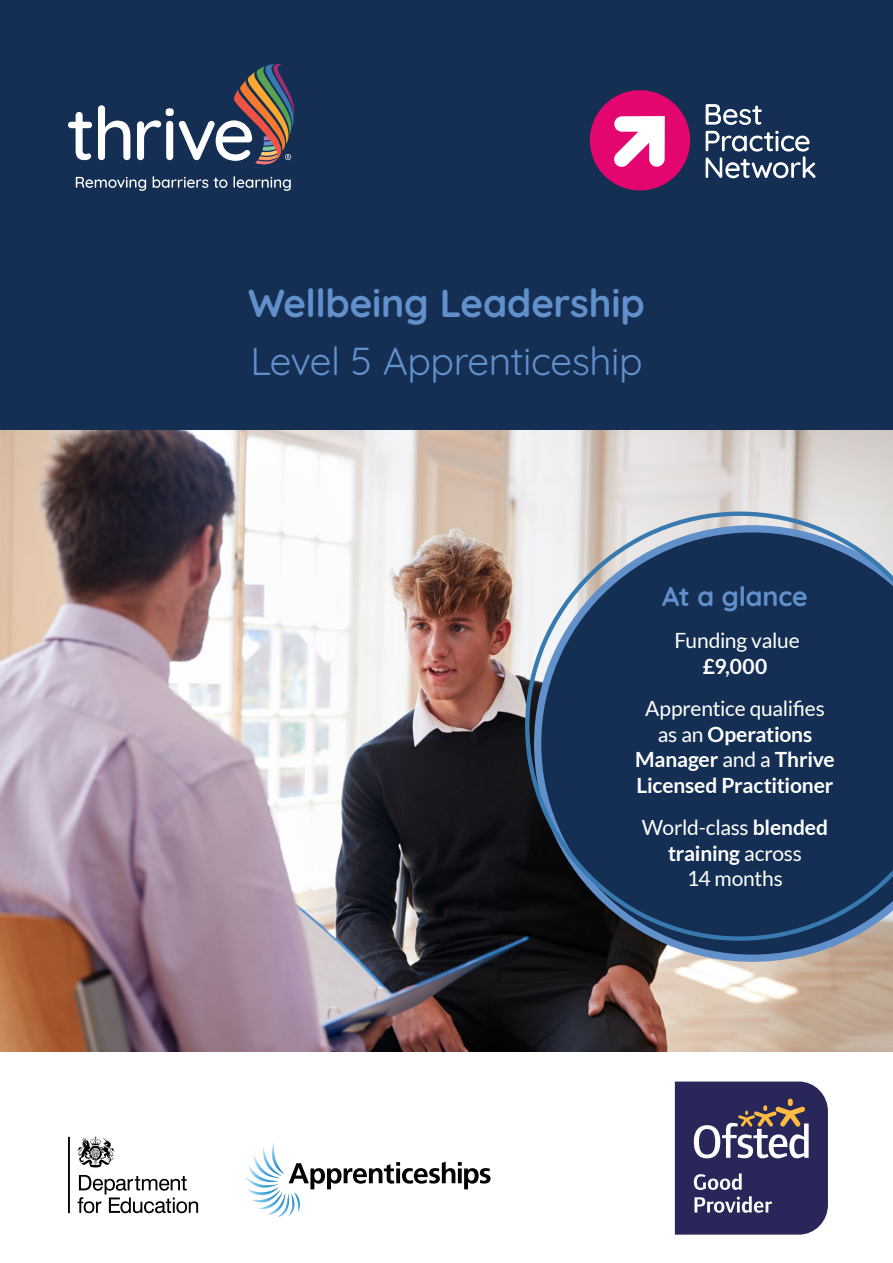
<style>
.page{position:relative;width:893px;height:1263px;background:#fff}
.page>*{position:absolute;margin:0;border:0;box-sizing:border-box;transform-origin:0 0}
.t1{font:39px "Quicksand";letter-spacing:-.015em;color:#6190cb}
.t2{font:700 39px "Quicksand";letter-spacing:-.005em;color:#6190cb}
.t3{font:700 27px "Quicksand";letter-spacing:-.005em;color:#6190cb}
.t4{font:700 21px/25.5px "Lato";letter-spacing:-.005em;color:#fff;text-align:center}
.t5{font:21px/25.5px "Lato";letter-spacing:-.015em;color:#fff;text-align:center}
.s1{font-weight:400}
.s2{font-weight:700}
</style>
<div class="page">
<img style="left:0;top:430px;width:893px;height:621px">
<div style="left:0;top:0;width:893px;height:429px;background:#142f53"></div>
<svg style="left:68px;top:112px;width:24px;height:48px"></svg>
<svg style="left:98px;top:105px;width:32px;height:55px"></svg>
<svg style="left:137px;top:64px;width:157px;height:101px"></svg>
<svg style="left:76px;top:176px;width:215px;height:15px"></svg>
<svg style="left:534px;top:941px;width:359px;height:21px;background:#565b66"></svg>
<svg style="left:525px;top:511px;width:368px;height:430px;background:#2e4665"></svg>
<svg style="left:246px;top:1142px;width:245px;height:75px"></svg>
<svg style="left:675px;top:1081px;width:153px;height:153px;background:#47446b"></svg>
<svg style="left:68px;top:1137px;width:130px;height:76px"></svg>
<svg style="left:589px;top:90px;width:102px;height:101px"></svg>
<svg style="left:706px;top:131px;width:109px;height:47px"></svg>
<svg style="left:706px;top:104px;width:56px;height:21px"></svg>
<h1 class="t2" style="left:248px;top:273px;width:398px">Wellbeing Leadership</h1>
<h1 class="t1" style="left:250px;top:331px;width:394px">Level 5 Apprenticeship</h1>
<p class="t3" style="left:662px;top:575px;width:147px">At a glance</p>
<p class="t5" style="left:674px;top:628px;width:127px">Funding value</p>
<p class="t4" style="left:703px;top:653px;width:66px">£9,000</p>
<p class="t4" style="left:635px;top:695px;width:201px"><span class="s1">Apprentice qualifies as an</span> Operations<br>Manager <span class="s1">and a</span> Thrive<br>Licensed Practitioner</p>
<p class="t5" style="left:642px;top:815px;width:188px">World-class <span class="s2">blended training</span> across<br>14 months</p>
</div>
